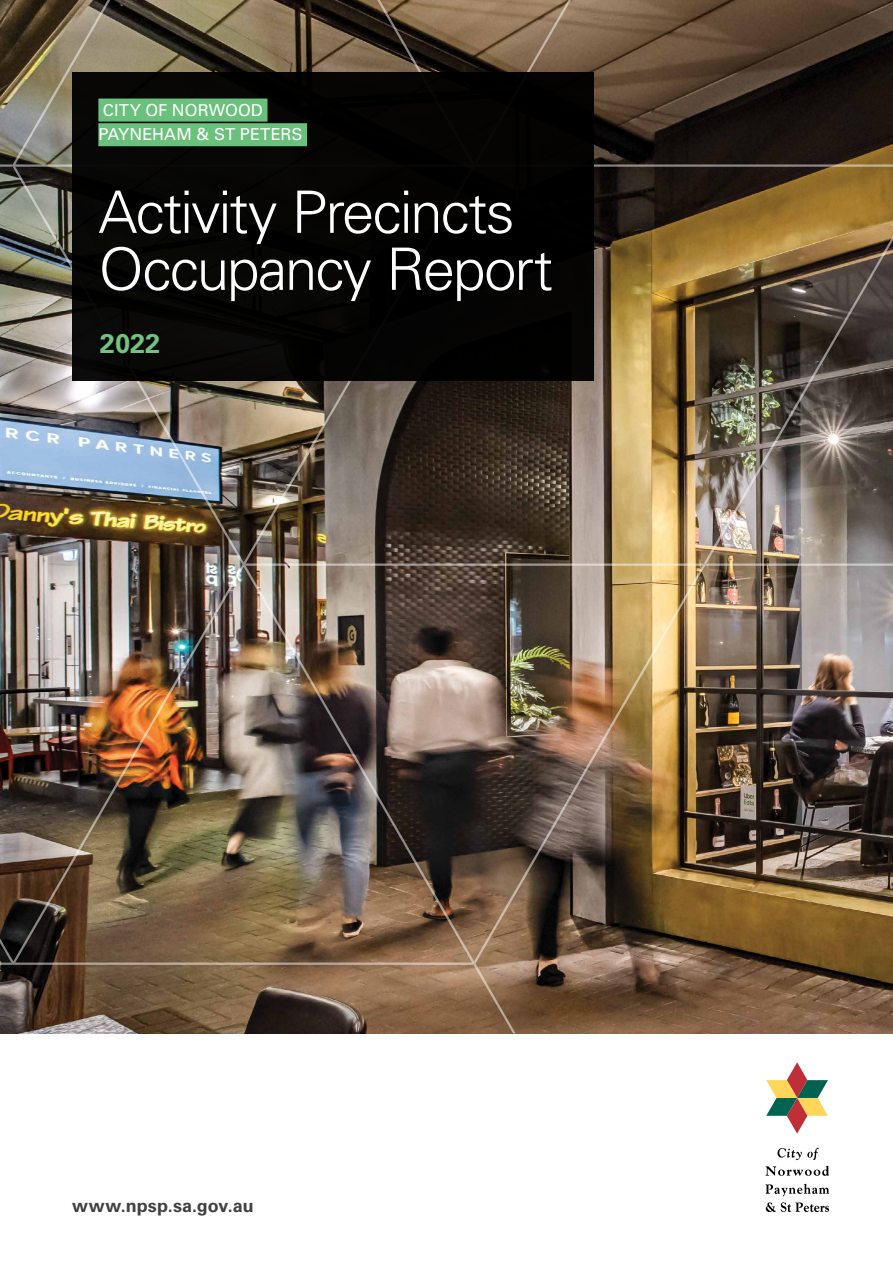
<style>
.page{position:relative;width:893px;height:1263px;background:#fff}
.page>*{position:absolute;margin:0;border:0;box-sizing:border-box;transform-origin:0 0}
.t1{font:300 58.5px/57px "Univers LT Pro 45";letter-spacing:-.035em;color:#fff}
.t2{font:700 27px "Univers LT Pro 65";color:#72c381}
.t3{font:700 18px "Univers LT Pro 65";letter-spacing:.01em;color:#414042}
.t4{font:16.5px/24.6px "Univers LT Pro 55 Roman";letter-spacing:.005em;color:#fff}
</style>
<div class="page">
<img style="left:0;top:965px;width:473px;height:68px">
<img style="left:473px;top:167px;width:420px;height:866px">
<svg style="left:475px;top:0;width:418px;height:167px;background:#4a3a2b"></svg>
<img style="left:0;top:0;width:475px;height:965px">
<svg style="left:766px;top:1062px;width:62px;height:71px"></svg>
<svg style="left:766px;top:1202px;width:63px;height:10px"></svg>
<svg style="left:765px;top:1184px;width:64px;height:12px"></svg>
<svg style="left:765px;top:1148px;width:64px;height:28px"></svg>
<div style="left:72px;top:72px;width:522px;height:308px;background:#000"></div>
<div style="left:98px;top:99px;width:169px;height:23px;background:#6ac17b"></div>
<div style="left:98px;top:123px;width:209px;height:23px;background:#6ac17b"></div>
<p class="t4" style="left:98px;top:97px;width:206px">CITY OF NORWOOD<br>PAYNEHAM &amp; ST PETERS</p>
<p class="t1" style="left:98px;top:182px;width:456px">Activity Precincts<br>Occupancy Report</p>
<p class="t2" style="left:100px;top:325px;width:62px">2022</p>
<p class="t3" style="left:72px;top:1193px;width:183px">www.npsp.sa.gov.au</p>
</div>
